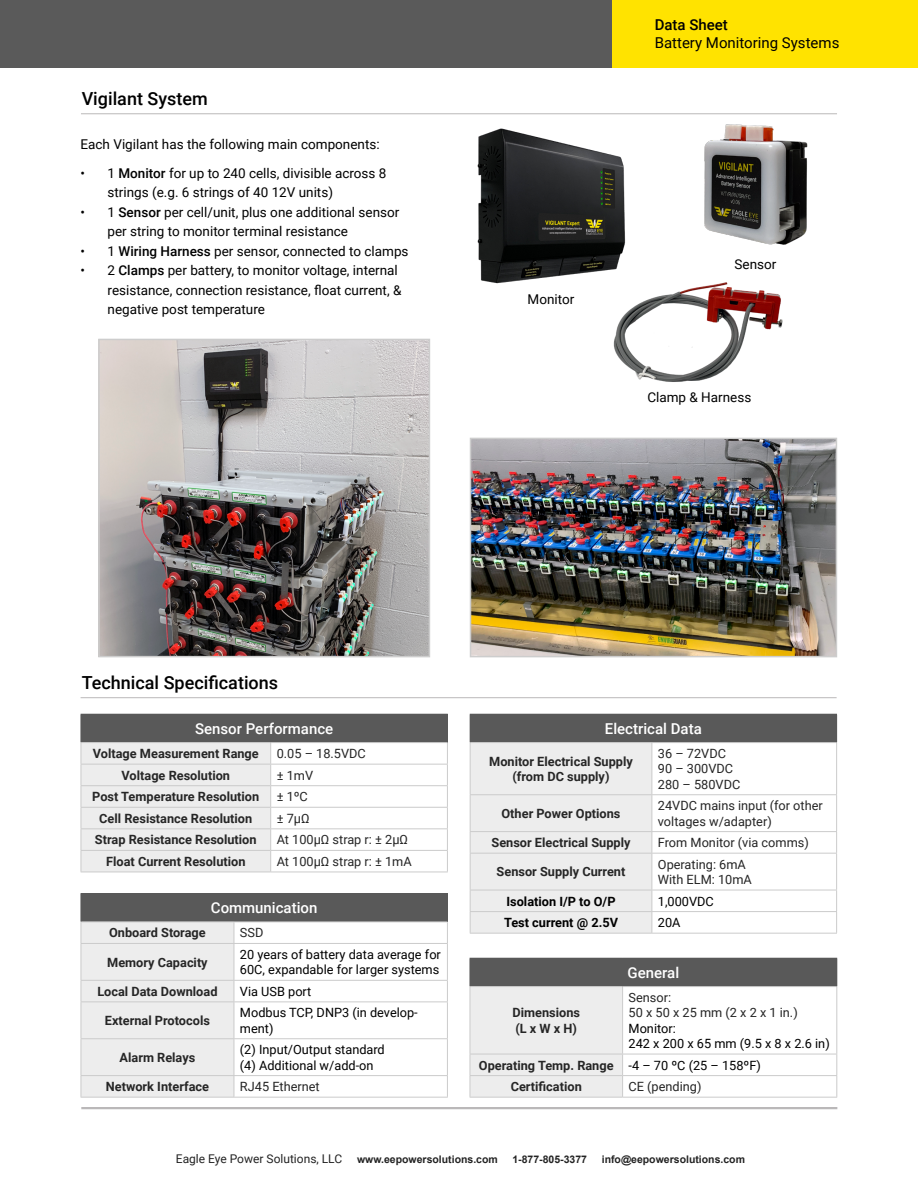
<style>
.page{position:relative;width:918px;height:1188px;background:#fff}
.page>*{position:absolute;margin:0;border:0;box-sizing:border-box;transform-origin:0 0}
.t1{font:500 18px "Roboto";color:#000}
.t2{font:500 15px "Roboto";color:#fff}
.t3{font:15px "Roboto";color:#000}
.t4{font:500 15px "Roboto";color:#000}
.t5{font:13.5px/19.5px "Roboto";color:#000}
.t6{font:700 12.75px/15.3px "Roboto";color:#262626}
.t7{font:12.75px/15.3px "Roboto";color:#252525}
.t8{font:12.75px/15.3px "Roboto";color:#000}
.t9{font:12.75px "Roboto";color:#262626}
.t10{font:700 12.75px "Roboto";color:#000}
.t11{font:12px "Roboto";color:#232323}
.t12{font:700 10.5px "Arial";color:#232323}
.s1{font-weight:500}
.s2{color:#252525}
.s3{font-weight:400;color:#000}
.s4{font-family:"Arial";font-weight:700;font-size:10.5px}
</style>
<div class="page">
<div style="left:0;top:0;width:613px;height:67px;background:#5a5a5a"></div>
<div style="left:613px;top:0;width:305px;height:67px;background:#ffe300"></div>
<div style="left:81px;top:714px;width:366px;height:29px;background:#595959"></div>
<hr style="left:271px;top:742px;width:177px;height:1px;background:#cbcbcb">
<hr style="left:271px;top:764px;width:177px;height:1px;background:#cbcbcb">
<hr style="left:271px;top:785px;width:177px;height:1px;background:#cbcbcb">
<hr style="left:271px;top:807px;width:177px;height:1px;background:#cbcbcb">
<hr style="left:271px;top:828px;width:177px;height:1px;background:#cbcbcb">
<hr style="left:271px;top:850px;width:177px;height:1px;background:#cbcbcb">
<hr style="left:81px;top:872px;width:190px;height:1px;background:#cbcbcb">
<hr style="left:271px;top:872px;width:177px;height:1px;background:#cbcbcb">
<svg style="left:81px;top:742px;width:190px;height:130px;background:#ebebeb"></svg>
<hr style="left:271px;top:714px;width:177px;height:1px;background:#5a5a5a">
<svg style="left:447px;top:715px;width:1px;height:157px"></svg>
<div style="left:470px;top:714px;width:367px;height:29px;background:#595959"></div>
<hr style="left:652px;top:742px;width:185px;height:1px;background:#cbcbcb">
<hr style="left:836px;top:743px;width:1px;height:51px;background:#cbcbcb">
<hr style="left:652px;top:794px;width:185px;height:1px;background:#cbcbcb">
<hr style="left:836px;top:795px;width:1px;height:36px;background:#cbcbcb">
<hr style="left:652px;top:831px;width:185px;height:1px;background:#cbcbcb">
<svg style="left:836px;top:832px;width:1px;height:21px"></svg>
<hr style="left:652px;top:853px;width:185px;height:1px;background:#cbcbcb">
<hr style="left:836px;top:854px;width:1px;height:36px;background:#cbcbcb">
<hr style="left:652px;top:890px;width:185px;height:1px;background:#cbcbcb">
<hr style="left:652px;top:911px;width:185px;height:1px;background:#cbcbcb">
<svg style="left:836px;top:890px;width:1px;height:43px"></svg>
<hr style="left:470px;top:933px;width:182px;height:1px;background:#cbcbcb">
<hr style="left:652px;top:933px;width:185px;height:1px;background:#cbcbcb">
<div style="left:470px;top:742px;width:183px;height:191px;background:#ededed"></div>
<div style="left:470px;top:958px;width:367px;height:29px;background:#595959"></div>
<hr style="left:623px;top:986px;width:214px;height:1px;background:#cbcbcb">
<hr style="left:836px;top:987px;width:1px;height:67px;background:#cbcbcb">
<hr style="left:623px;top:1054px;width:214px;height:1px;background:#cbcbcb">
<hr style="left:623px;top:1075px;width:214px;height:1px;background:#cbcbcb">
<svg style="left:836px;top:1054px;width:1px;height:43px"></svg>
<hr style="left:470px;top:1097px;width:153px;height:1px;background:#cbcbcb">
<hr style="left:623px;top:1097px;width:214px;height:1px;background:#cbcbcb">
<div style="left:470px;top:986px;width:153px;height:111px;background:#ededed"></div>
<div style="left:81px;top:894px;width:366px;height:28px;background:#595959"></div>
<hr style="left:234px;top:922px;width:214px;height:1px;background:#cbcbcb">
<hr style="left:234px;top:943px;width:214px;height:1px;background:#cbcbcb">
<hr style="left:447px;top:944px;width:1px;height:36px;background:#cbcbcb">
<hr style="left:234px;top:980px;width:214px;height:1px;background:#cbcbcb">
<svg style="left:447px;top:981px;width:1px;height:21px"></svg>
<hr style="left:234px;top:1002px;width:214px;height:1px;background:#cbcbcb">
<hr style="left:447px;top:1002px;width:1px;height:36px;background:#cbcbcb">
<hr style="left:234px;top:1038px;width:214px;height:1px;background:#cbcbcb">
<hr style="left:447px;top:1039px;width:1px;height:36px;background:#cbcbcb">
<hr style="left:234px;top:1075px;width:214px;height:1px;background:#cbcbcb">
<svg style="left:447px;top:1076px;width:1px;height:21px"></svg>
<hr style="left:81px;top:1097px;width:153px;height:1px;background:#cbcbcb">
<hr style="left:234px;top:1097px;width:214px;height:1px;background:#cbcbcb">
<hr style="left:81px;top:893px;width:153px;height:1px;background:#5a5a5a">
<svg style="left:81px;top:921px;width:154px;height:176px;background:#eaeaea"></svg>
<hr style="left:234px;top:893px;width:214px;height:1px;background:#5a5a5a">
<svg style="left:447px;top:894px;width:1px;height:49px"></svg>
<hr style="left:81px;top:1107px;width:756px;height:2px;background:#bab8b9">
<hr style="left:81px;top:697px;width:756px;height:1px;background:#bab8b9">
<hr style="left:81px;top:113px;width:756px;height:1px;background:#bab8b9">
<img style="left:477px;top:128px;width:149px;height:156px">
<img style="left:704px;top:124px;width:104px;height:121px">
<img style="left:473px;top:441px;width:361px;height:213px">
<div style="left:470px;top:438px;width:367px;height:219px;border:2px solid #cdcdcd"></div>
<img style="left:101px;top:342px;width:326px;height:312px">
<div style="left:98px;top:339px;width:332px;height:318px;border:2px solid #cdcdcd"></div>
<img style="left:612px;top:278px;width:171px;height:104px">
<h1 class="t1" style="left:82px;top:86px;width:128px">Vigilant System</h1>
<p class="t5" style="left:81px;top:134px;width:301px">Each Vigilant has the following main components:</p>
<p class="t5" style="left:108px;top:163px;width:280px;text-indent:-27px">• 1 <span class="s1">Monitor</span> for up to 240 cells, divisible across 8 strings (e.g. 6 strings of 40 12V units)</p>
<p class="t5" style="left:108px;top:201px;width:293px;text-indent:-27px">• 1 <span class="s1">Sensor</span> per cell/unit, plus one additional sensor per string to monitor terminal resistance</p>
<p class="t5" style="left:81px;top:240px;width:330px">• 1 <span class="s1">Wiring Harness</span> per sensor, connected to clamps</p>
<p class="t5" style="left:108px;top:260px;width:295px;text-indent:-27px">• 2 <span class="s1">Clamps</span> per battery, to monitor voltage, internal resistance, connection resistance, float current, &amp; negative post temperature</p>
<p class="t4" style="left:655px;top:15px;width:75px">Data Sheet</p>
<p class="t3" style="left:655px;top:33px;width:186px">Battery Monitoring Systems</p>
<p class="t5" style="left:528px;top:289px;width:48px">Monitor</p>
<p class="t5" style="left:735px;top:254px;width:43px">Sensor</p>
<p class="t5" style="left:647px;top:387px;width:105px">Clamp &amp; Harness</p>
<h1 class="t1" style="left:82px;top:670px;width:198px">Technical Specifications</h1>
<p class="t2" style="left:195px;top:718px;width:140px">Sensor Performance</p>
<p class="t6" style="left:93px;top:745px;width:167px">Voltage Measurement Range</p>
<p class="t7" style="left:277px;top:745px;width:91px">0.05 – 18.5VDC</p>
<p class="t6" style="left:122px;top:767px;width:110px">Voltage Resolution</p>
<p class="t7" style="left:277px;top:767px;width:38px">± 1mV</p>
<p class="t6" style="left:92px;top:789px;width:169px">Post Temperature Resolution</p>
<p class="t7" style="left:277px;top:789px;width:33px">± 1ºC</p>
<p class="t6" style="left:99px;top:810px;width:155px">Cell Resistance Resolution</p>
<p class="t7" style="left:277px;top:810px;width:34px">± 7μΩ</p>
<p class="t6" style="left:95px;top:832px;width:163px">Strap Resistance Resolution</p>
<p class="t9" style="left:277px;top:831px;width:133px">At 100μΩ strap r: <span class="s2">± 2μΩ</span></p>
<p class="t6" style="left:106px;top:853px;width:141px">Float Current Resolution</p>
<p class="t9" style="left:277px;top:852px;width:137px">At 100μΩ strap r: <span class="s2">± 1mA</span></p>
<p class="t2" style="left:211px;top:898px;width:108px">Communication</p>
<p class="t6" style="left:109px;top:925px;width:98px">Onboard Storage</p>
<p class="t7" style="left:240px;top:925px;width:25px">SSD</p>
<p class="t6" style="left:107px;top:954px;width:102px">Memory Capacity</p>
<p class="t8" style="left:240px;top:946px;width:202px">20 years of battery data average for<br>60C, expandable for larger systems</p>
<p class="t6" style="left:97px;top:983px;width:122px">Local Data Download</p>
<p class="t8" style="left:240px;top:983px;width:73px">Via USB port</p>
<p class="t6" style="left:105px;top:1012px;width:107px">External Protocols</p>
<p class="t8" style="left:240px;top:1005px;width:179px">Modbus TCP, DNP3 (in develop&shy;ment)</p>
<p class="t6" style="left:120px;top:1049px;width:77px">Alarm Relays</p>
<p class="t8" style="left:240px;top:1042px;width:146px">(2) Input/Output standard (4) Additional w/add-on</p>
<p class="t6" style="left:106px;top:1079px;width:105px">Network Interface</p>
<p class="t7" style="left:240px;top:1079px;width:81px">RJ45 Ethernet</p>
<p class="t2" style="left:605px;top:718px;width:98px">Electrical Data</p>
<p class="t6" style="left:489px;top:753px;width:145px;text-align:center">Monitor Electrical Supply (from DC supply)</p>
<p class="t7" style="left:658px;top:745px;width:84px">36 – 72VDC<br>90 – 300VDC<br>280 – 580VDC</p>
<p class="t6" style="left:502px;top:805px;width:120px">Other Power Options</p>
<p class="t7" style="left:658px;top:798px;width:166px">24VDC mains input (for other voltages w/adapter)</p>
<p class="t6" style="left:491px;top:835px;width:141px">Sensor Electrical Supply</p>
<p class="t7" style="left:658px;top:835px;width:153px">From Monitor (via comms)</p>
<p class="t6" style="left:497px;top:864px;width:130px">Sensor Supply Current</p>
<p class="t7" style="left:658px;top:856px;width:96px">Operating: 6mA<br>With ELM: 10mA</p>
<p class="t10" style="left:506px;top:892px;width:111px">Isolation I/P to O/P</p>
<p class="t8" style="left:658px;top:893px;width:57px">1,000VDC</p>
<p class="t10" style="left:504px;top:914px;width:116px">Test current @ 2.5V</p>
<p class="t8" style="left:658px;top:914px;width:24px">20A</p>
<p class="t2" style="left:628px;top:962px;width:53px">General</p>
<p class="t6" style="left:512px;top:1005px;width:69px">Dimensions (L x W x H)</p>
<p class="t7" style="left:629px;top:989px;width:171px">Sensor:<br>50 x 50 x 25 mm (2 x 2 x 1 in.)</p>
<p class="t8" style="left:629px;top:1020px;width:203px">Monitor:<br>242 x 200 x 65 mm (9.5 x 8 x 2.6 in)</p>
<p class="t6" style="left:511px;top:1054px;width:252px;line-height:21.6px;text-indent:-32px">Operating Temp. Range <span class="s3">-4 – 70 ºC (25 – 158ºF)<br></span>Certification</p>
<p class="t7" style="left:629px;top:1079px;width:74px">CE (pending)</p>
<p class="t11" style="left:176px;top:1151px;width:323px">Eagle Eye Power Solutions, LLC <span class="s4">www.eepowersolutions.com</span></p>
<p class="t12" style="left:512px;top:1152px;width:76px">1-877-805-3377</p>
<p class="t12" style="left:602px;top:1152px;width:145px">info@eepowersolutions.com</p>
</div>
